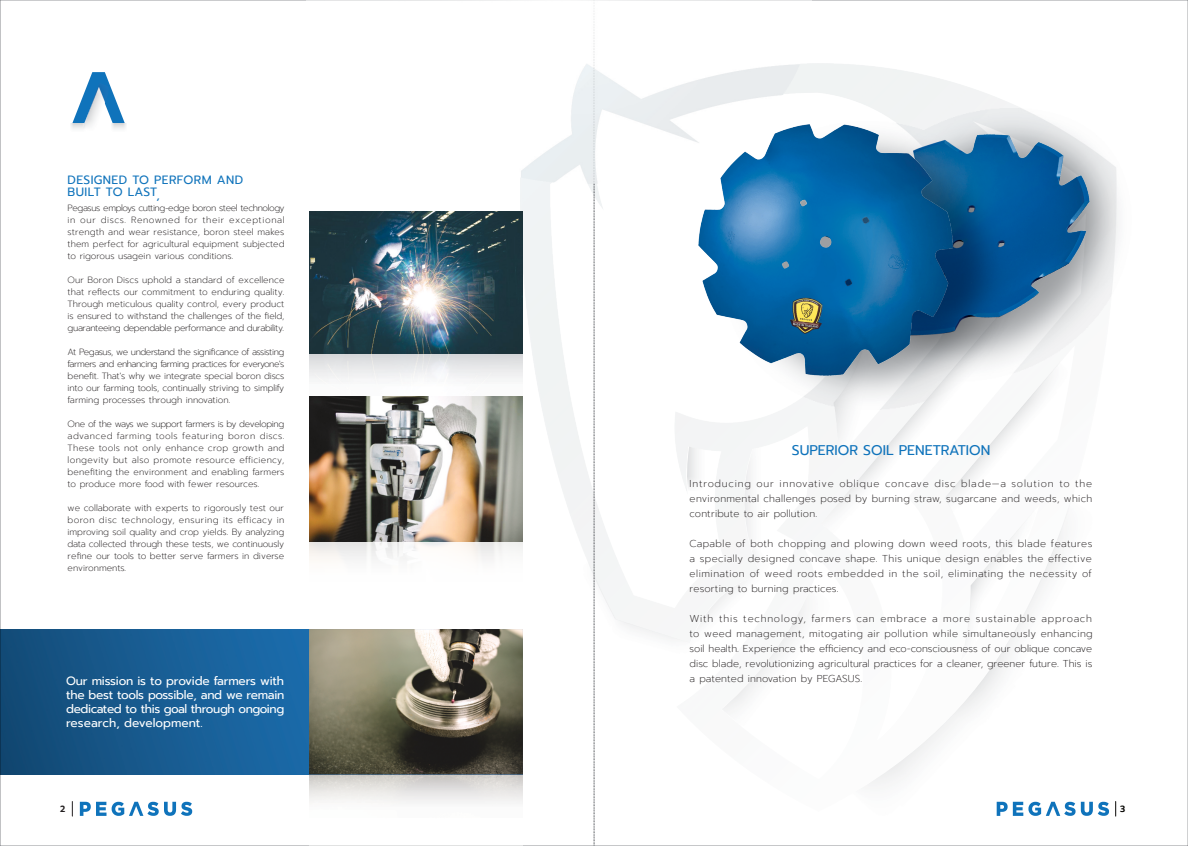
<style>
.page{position:relative;width:1188px;height:846px;background:#fff}
.page>*{position:absolute;margin:0;border:0;box-sizing:border-box;transform-origin:0 0}
.t1{font:14px "Prompt";color:#0f73bb}
.t2{font:12px/14px "Prompt";letter-spacing:-.035em;color:#fff;text-align:justify}
.t3{font:12px/12px "Prompt";letter-spacing:.03em;color:#0f73bb}
.t4{font:200 10px/15px "Prompt";letter-spacing:.015em;color:#231f20;text-align:justify}
.t5{font:200 9px/12px "Prompt";color:#231f20;text-align:justify}
.t6{font:600 9px "Prompt";color:#231f20}
.t7{font:600 9px "Prompt";color:#080704}
</style>
<div class="page">
<img style="left:521px;top:64px;width:595px;height:748px">
<img style="left:2px;top:630px;width:307px;height:145px">
<svg style="left:72px;top:802px;width:1px;height:14px"></svg>
<svg style="left:80px;top:802px;width:112px;height:14px"></svg>
<svg style="left:72px;top:72px;width:53px;height:51px"></svg>
<img style="left:71px;top:123px;width:12px;height:6px">
<img style="left:111px;top:123px;width:15px;height:6px">
<img style="left:83px;top:84px;width:25px;height:45px">
<svg style="left:594px;top:184px;width:1px;height:662px"></svg>
<img style="left:309px;top:211px;width:213px;height:371px">
<img style="left:309px;top:630px;width:213px;height:216px">
<img style="left:306px;top:0;width:506px;height:184px">
<svg style="left:1116px;top:802px;width:1px;height:14px"></svg>
<svg style="left:997px;top:802px;width:112px;height:14px"></svg>
<img style="left:838px;top:108px;width:280px;height:274px">
<img style="left:1017px;top:134px;width:73px;height:201px">
<img style="left:722px;top:121px;width:295px;height:289px">
<img style="left:698px;top:124px;width:255px;height:252px">
<h2 class="t3" style="left:68px;top:175px;width:177px">DESIGNED TO PERFORM AND<br>BUILT TO LAST,</h2>
<p class="t5" style="left:68px;top:203px;width:218px">Pegasus employs cutting-edge boron steel technology in our discs. Renowned for their exceptional strength and wear resistance, boron steel makes them perfect for agricultural equipment subjected to rigorous usagein various conditions.</p>
<p class="t5" style="left:68px;top:275px;width:218px">Our Boron Discs uphold a standard of excellence that reflects our commitment to enduring quality.<br>Through meticulous quality control, every product is ensured to withstand the challenges of the field, guaranteeing dependable performance and durability.</p>
<p class="t5" style="left:68px;top:347px;width:218px">At Pegasus, we understand the significance of assisting farmers and enhancing farming practices for everyone's benefit. That's why we integrate special boron discs into our farming tools, continually striving to simplify farming processes through innovation.</p>
<p class="t5" style="left:68px;top:419px;width:218px">One of the ways we support farmers is by developing advanced farming tools featuring boron discs.<br>These tools not only enhance crop growth and longevity but also promote resource efficiency, benefiting the environment and enabling farmers to produce more food with fewer resources.</p>
<p class="t5" style="left:68px;top:503px;width:218px">we collaborate with experts to rigorously test our boron disc technology, ensuring its efficacy in improving soil quality and crop yields. By analyzing data collected through these tests, we continuously refine our tools to better serve farmers in diverse environments.</p>
<h2 class="t2" style="left:66px;top:675px;width:220px">Our mission is to provide farmers with the best tools possible, and we remain dedicated to this goal through ongoing research, development.</h2>
<p class="t6" style="left:60px;top:805px;width:7px">2</p>
<h1 class="t1" style="left:792px;top:445px;width:200px">SUPERIOR SOIL PENETRATION</h1>
<p class="t4" style="left:690px;top:477px;width:404px">Introducing our innovative oblique concave disc blade—a solution to the environmental challenges posed by burning straw, sugarcane and weeds, which contribute to air pollution.</p>
<p class="t4" style="left:690px;top:537px;width:404px">Capable of both chopping and plowing down weed roots, this blade features a specially designed concave shape. This unique design enables the effective elimination of weed roots embedded in the soil, eliminating the necessity of resorting to burning practices.</p>
<p class="t4" style="left:690px;top:612px;width:405px">With this technology, farmers can embrace a more sustainable approach to weed management, mitogating air pollution while simultaneously enhancing soil health. Experience the efficiency and eco-consciousness of our oblique concave disc blade, revolutionizing agricultural practices for a cleaner, greener future. This is a patented innovation by PEGASUS.</p>
<p class="t7" style="left:1120px;top:805px;width:7px">3</p>
</div>
